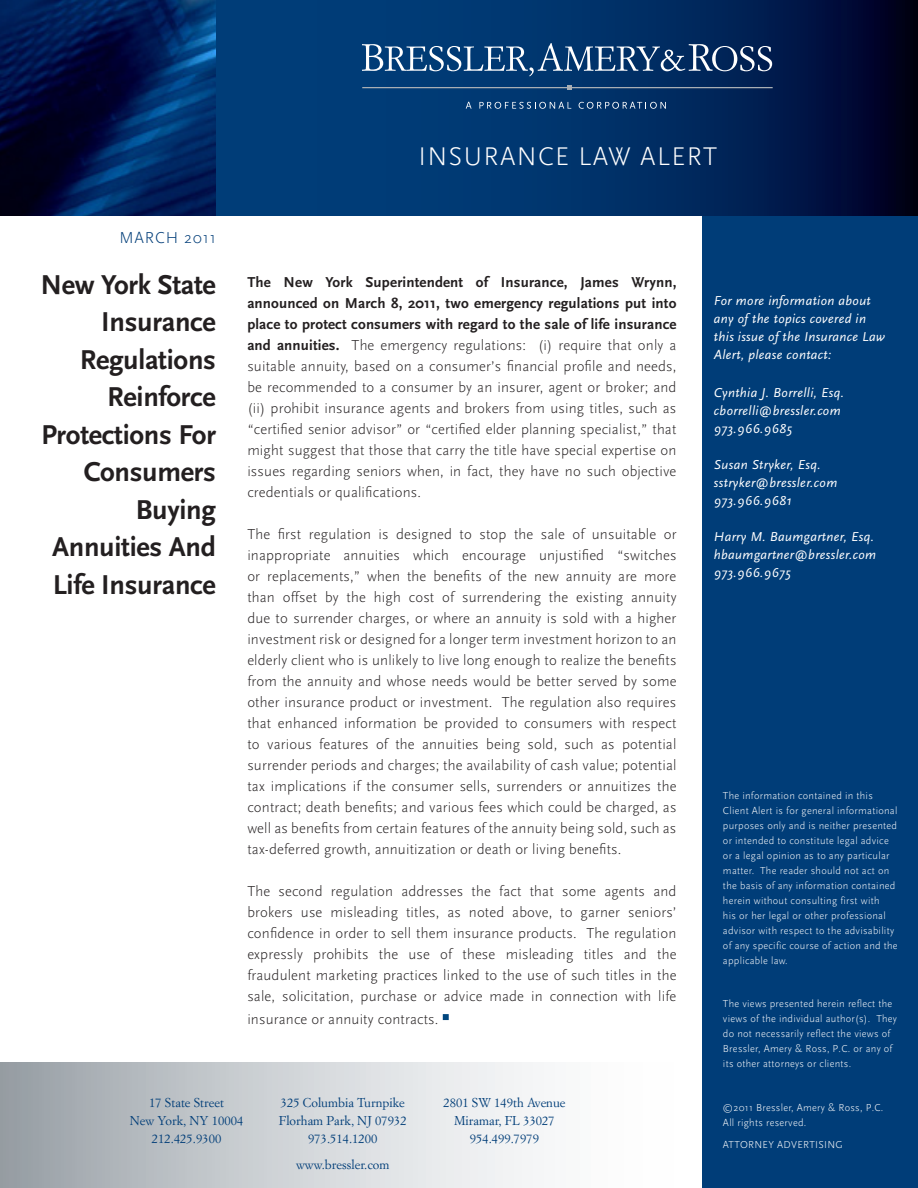
<style>
.page{position:relative;width:918px;height:1188px;background:#fff}
.page>*{position:absolute;margin:0;border:0;box-sizing:border-box;transform-origin:0 0}
.t1{font:700 28.5px/37.5px "Scala Sans OT";letter-spacing:-.01em;color:#231f20;text-align:right}
.t2{font:300 26.7px "Scala Sans OT";letter-spacing:.05em;color:#fff}
.t3{font:300 16.5px "Scala Sans OT";letter-spacing:.05em;color:#003d78}
.t4{font:300 15px/21px "Scala Sans OT";letter-spacing:.01em;color:#231f20;text-align:justify}
.t5{font:italic 13.5px/18px "Scala Sans OT";letter-spacing:.025em;color:#fff}
.t6{font:12.6px "Simoncini Garamond Std";color:#003d78}
.t7{font:300 10.5px/15px "Scala Sans OT";letter-spacing:.025em;color:#fff}
.s1{font-weight:700}
</style>
<div class="page">
<div style="left:702px;top:216px;width:216px;height:972px;background:#003d78"></div>
<svg style="left:216px;top:0;width:702px;height:216px;background:#002b60"></svg>
<svg style="left:362px;top:43px;width:410px;height:33px;background:#335a87"></svg>
<svg style="left:466px;top:102px;width:6px;height:7px"></svg>
<svg style="left:479px;top:102px;width:92px;height:7px"></svg>
<svg style="left:579px;top:102px;width:87px;height:7px"></svg>
<hr style="left:362px;top:87px;width:411px;height:1px;background:#a8aeb4">
<svg style="left:567px;top:85px;width:5px;height:5px"></svg>
<img style="left:0;top:0;width:216px;height:216px">
<svg style="left:443px;top:1014px;width:6px;height:6px"></svg>
<div style="left:0;top:1063px;width:700px;height:125px;background:linear-gradient(to right,#9fa6ac,#fff)"></div>
<p class="t3" style="left:119px;top:229px;width:98px">MARCH 2011</p>
<p class="t2" style="left:418px;top:142px;width:300px">INSURANCE LAW ALERT</p>
<p class="t1" style="left:40px;top:266px;width:177px">New York State<br>Insurance<br>Regulations<br>Reinforce<br>Protections For<br>Consumers<br>Buying<br>Annuities And<br>Life Insurance</p>
<p class="t4" style="left:247px;top:272px;width:431px"><span class="s1">The New York Superintendent of Insurance, James Wrynn, announced on March 8, 2011, two emergency regulations put into place to protect consumers with regard to the sale of life insurance and annuities.</span> The emergency regulations: (i) require that only a suitable annuity, based on a consumer’s financial profile and needs, be recommended to a consumer by an insurer, agent or broker; and (ii) prohibit insurance agents and brokers from using titles, such as “certified senior advisor” or “certified elder planning specialist,” that might suggest that those that carry the title have special expertise on issues regarding seniors when, in fact, they have no such objective credentials or qualifications.</p>
<p class="t4" style="left:247px;top:524px;width:431px">The first regulation is designed to stop the sale of unsuitable or inappropriate annuities which encourage unjustified “switches or replacements,” when the benefits of the new annuity are more than offset by the high cost of surrendering the existing annuity due to surrender charges, or where an annuity is sold with a higher investment risk or designed for a longer term investment horizon to an elderly client who is unlikely to live long enough to realize the benefits from the annuity and whose needs would be better served by some other insurance product or investment. The regulation also requires that enhanced information be provided to consumers with respect to various features of the annuities being sold, such as potential surrender periods and charges; the availability of cash value; potential tax implications if the consumer sells, surrenders or annuitizes the contract; death benefits; and various fees which could be charged, as well as benefits from certain features of the annuity being sold, such as tax-deferred growth, annuitization or death or living benefits.</p>
<p class="t4" style="left:247px;top:881px;width:431px">The second regulation addresses the fact that some agents and brokers use misleading titles, as noted above, to garner seniors’ confidence in order to sell them insurance products. The regulation expressly prohibits the use of these misleading titles and the fraudulent marketing practices linked to the use of such titles in the sale, solicitation, purchase or advice made in connection with life</p>
<p class="t4" style="left:247px;top:1009px;width:193px">insurance or annuity contracts.</p>
<p class="t6" style="left:149px;top:1095px;width:77px">17 State Street</p>
<p class="t6" style="left:130px;top:1113px;width:115px">New York, NY 10004</p>
<p class="t6" style="left:152px;top:1131px;width:71px">212.425.9300</p>
<p class="t6" style="left:281px;top:1095px;width:126px">325 Columbia Turnpike</p>
<p class="t6" style="left:279px;top:1113px;width:129px">Florham Park, NJ 07932</p>
<p class="t6" style="left:308px;top:1131px;width:71px">973.514.1200</p>
<p class="t6" style="left:296px;top:1157px;width:95px">www.bressler.com</p>
<p class="t6" style="left:444px;top:1095px;width:123px">2801 SW 149th Avenue</p>
<p class="t6" style="left:454px;top:1113px;width:102px">Miramar, FL 33027</p>
<p class="t6" style="left:470px;top:1131px;width:71px">954.499.7979</p>
<p class="t5" style="left:714px;top:291px;width:173px">For more information about any of the topics covered in this issue of the Insurance Law<br>Alert, please contact:</p>
<p class="t5" style="left:714px;top:384px;width:132px">Cynthia J. Borrelli, Esq.</p>
<p class="t5" style="left:714px;top:402px;width:128px">cborrelli@bressler.com</p>
<p class="t5" style="left:714px;top:420px;width:79px">973.966.9685</p>
<p class="t5" style="left:714px;top:456px;width:108px">Susan Stryker, Esq.</p>
<p class="t5" style="left:714px;top:474px;width:125px">sstryker@bressler.com</p>
<p class="t5" style="left:714px;top:492px;width:79px">973.966.9681</p>
<p class="t5" style="left:714px;top:528px;width:162px">Harry M. Baumgartner, Esq.</p>
<p class="t5" style="left:714px;top:546px;width:164px">hbaumgartner@bressler.com</p>
<p class="t5" style="left:714px;top:564px;width:78px">973.966.9675</p>
<p class="t7" style="left:723px;top:788px;width:176px">The information contained in this Client Alert is for general informational purposes only and is neither presented or intended to constitute legal advice or a legal opinion as to any particular matter. The reader should not act on the basis of any information contained herein without consulting first with<br>his or her legal or other professional advisor with respect to the advisability of any specific course of action and the applicable law.</p>
<p class="t7" style="left:723px;top:997px;width:176px">The views presented herein reflect the views of the individual author(s). They do not necessarily reflect the views of Bressler, Amery &amp; Ross, P.C. or any of its other attorneys or clients.</p>
<p class="t7" style="left:723px;top:1100px;width:162px">©2011 Bressler, Amery &amp; Ross, P.C.</p>
<p class="t7" style="left:723px;top:1115px;width:85px">All rights reserved.</p>
<p class="t7" style="left:723px;top:1137px;width:121px">ATTORNEY ADVERTISING</p>
</div>
